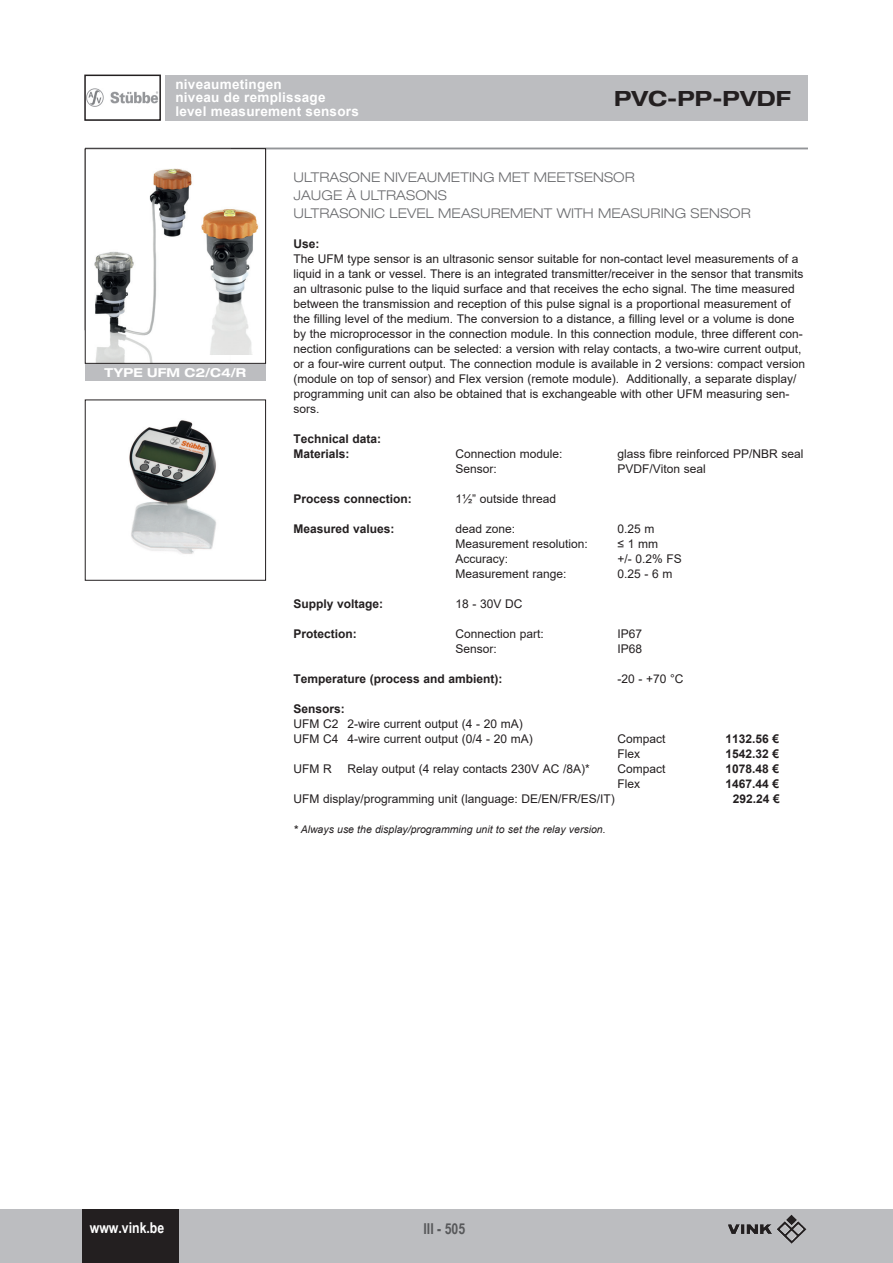
<style>
.page{position:relative;width:893px;height:1263px;background:#fff}
.page>*{position:absolute;margin:0;border:0;box-sizing:border-box;transform-origin:0 0}
.t1{font:700 expanded 21px "Helvetica Neue LT";color:#231f20}
.t2{font:700 15px "Arial Narrow";color:#fff}
.t3{font:700 15px "Arial Narrow";color:#57585a}
.t4{font:300 expanded 13.5px/18px "Helvetica Neue LT";letter-spacing:.01em;color:#6c6d70}
.t5{font:700 13.5px/13.5px "Arial";letter-spacing:.02em;color:#fff}
.t6{font:700 expanded 12.3px "Helvetica Neue LT";letter-spacing:.01em;color:#fff}
.t7{font:12px/15px "Arial";color:#231f20}
.t8{font:700 12px/15px "Arial";color:#231f20}
.t9{font:italic 10.5px "Arial";color:#231f20}
.s1{font-weight:700}
</style>
<div class="page">
<div style="left:0;top:1209px;width:893px;height:54px;background:#bcbdc0"></div>
<div style="left:82px;top:1209px;width:96px;height:54px;background:#231f20"></div>
<div style="left:166px;top:75px;width:642px;height:45px;background:#bcbdc0"></div>
<img style="left:87px;top:89px;width:71px;height:17px">
<div style="left:84px;top:75px;width:77px;height:46px;border:2px solid #231f20"></div>
<img style="left:777px;top:1214px;width:29px;height:30px">
<hr style="left:85px;top:148px;width:723px;height:1px;background:#939598">
<img style="left:129px;top:420px;width:87px;height:134px">
<div style="left:85px;top:400px;width:181px;height:180px;border:1px solid #231f20"></div>
<div style="left:85px;top:364px;width:181px;height:17px;background:#bcbdc0"></div>
<img style="left:94px;top:168px;width:136px;height:194px">
<div style="left:85px;top:148px;width:181px;height:216px;border:1px solid #231f20"></div>
<img style="left:200px;top:179px;width:59px;height:175px">
<p class="t5" style="left:175px;top:77px;width:185px">niveaumetingen<br>niveau de remplissage level measurement sensors</p>
<h1 class="t1" style="left:614px;top:85px;width:178px">PVC-PP-PVDF</h1>
<p class="t6" style="left:105px;top:365px;width:143px">TYPE UFM C2/C4/R</p>
<p class="t4" style="left:293px;top:168px;width:459px">ULTRASONE NIVEAUMETING MET MEETSENSOR<br>JAUGE À ULTRASONS<br>ULTRASONIC LEVEL MEASUREMENT WITH MEASURING SENSOR</p>
<p class="t8" style="left:293px;top:236px;width:28px">Use:</p>
<p class="t7" style="left:293px;top:251px;width:513px">The UFM type sensor is an ultrasonic sensor suitable for non-contact level measurements of a liquid in a tank or vessel. There is an integrated transmitter/receiver in the sensor that transmits an ultrasonic pulse to the liquid surface and that receives the echo signal. The time measured between the transmission and reception of this pulse signal is a proportional measurement of the filling level of the medium. The conversion to a distance, a filling level or a volume is done by the microprocessor in the connection module. In this connection module, three different con&shy;nection configurations can be selected: a version with relay contacts, a two-wire current output, or a four-wire current output. The connection module is available in 2 versions: compact version (module on top of sensor) and Flex version (remote module). Additionally, a separate display/ programming unit can also be obtained that is exchangeable with other UFM measuring sen&shy;sors.</p>
<p class="t8" style="left:293px;top:431px;width:89px">Technical data:<br>Materials:</p>
<p class="t4" style="left:293px;top:168px;width:77px">HARD PVC</p>
<p class="t4" style="left:401px;top:168px;width:171px">DONKERGRIJS RAL 7011</p>
<p class="t4" style="left:304px;top:186px;width:73px;text-indent:-11px">PVC RIGIDE -PVC</p>
<p class="t4" style="left:401px;top:204px;width:152px">DARK GREY AL 7011</p>
<p class="t7" style="left:293px;top:251px;width:142px">L = 5 m, gladde uitv ering</p>
<p class="t7" style="left:455px;top:446px;width:109px">Connection module:</p>
<p class="t7" style="left:617px;top:446px;width:188px">glass fibre reinforced PP/NBR seal</p>
<p class="t7" style="left:455px;top:461px;width:43px">Sensor:</p>
<p class="t7" style="left:617px;top:461px;width:90px">PVDF/Viton seal</p>
<p class="t8" style="left:293px;top:491px;width:120px">Process connection:</p>
<p class="t7" style="left:455px;top:491px;width:102px">1½” outside thread</p>
<p class="t8" style="left:293px;top:521px;width:103px">Measured values:</p>
<p class="t7" style="left:455px;top:521px;width:61px">dead zone:</p>
<p class="t7" style="left:617px;top:521px;width:39px">0.25 m</p>
<p class="t7" style="left:455px;top:536px;width:134px">Measurement resolution:</p>
<p class="t7" style="left:617px;top:536px;width:42px">≤1mm</p>
<p class="t7" style="left:455px;top:551px;width:54px">Accuracy:</p>
<p class="t7" style="left:617px;top:551px;width:66px">+/- 0.2% FS</p>
<p class="t7" style="left:455px;top:566px;width:113px">Measurement range:</p>
<p class="t7" style="left:617px;top:566px;width:57px">0.25 - 6 m</p>
<p class="t8" style="left:293px;top:596px;width:91px">Supply voltage:</p>
<p class="t7" style="left:455px;top:596px;width:69px">18 - 30V DC</p>
<p class="t8" style="left:293px;top:626px;width:65px">Protection:</p>
<p class="t7" style="left:455px;top:626px;width:90px">Connection part:</p>
<p class="t7" style="left:617px;top:626px;width:26px">IP67</p>
<p class="t7" style="left:455px;top:641px;width:43px">Sensor:</p>
<p class="t7" style="left:617px;top:641px;width:26px">IP68</p>
<p class="t8" style="left:293px;top:671px;width:211px">Temperature (process and ambient):</p>
<p class="t7" style="left:617px;top:671px;width:68px">-20 - +70 °C</p>
<p class="t8" style="left:293px;top:701px;width:53px">Sensors:</p>
<p class="t7" style="left:293px;top:716px;width:241px">UFM C2 2-wire current output (4 - 20 mA)<br>UFM C4 4-wire current output (0/4 - 20 mA)</p>
<p class="t7" style="left:617px;top:731px;width:50px">Compact</p>
<p class="t8" style="left:725px;top:731px;width:55px">1132.56 €</p>
<p class="t7" style="left:617px;top:746px;width:24px">Flex</p>
<p class="t8" style="left:725px;top:746px;width:55px">1542.32 €</p>
<p class="t7" style="left:293px;top:761px;width:40px">UFM R</p>
<p class="t7" style="left:347px;top:761px;width:244px">Relay output (4 relay contacts 230V AC /8A)*</p>
<p class="t7" style="left:617px;top:761px;width:50px">Compact</p>
<p class="t8" style="left:725px;top:761px;width:55px">1078.48 €</p>
<p class="t7" style="left:617px;top:776px;width:24px">Flex</p>
<p class="t8" style="left:725px;top:776px;width:55px">1467.44 €</p>
<p class="t7" style="left:293px;top:791px;width:323px">UFM display/programming unit (language: DE/EN/FR/ES/IT)</p>
<p class="t8" style="left:733px;top:791px;width:49px">292.24 €</p>
<p class="t9" style="left:293px;top:823px;width:314px"><span class="s1">*</span> Always use the display/programming unit to set the relay version.</p>
<p class="t2" style="left:90px;top:1216px;width:76px">www.vink.be</p>
<p class="t3" style="left:423px;top:1217px;width:43px">III - 505</p>
</div>
